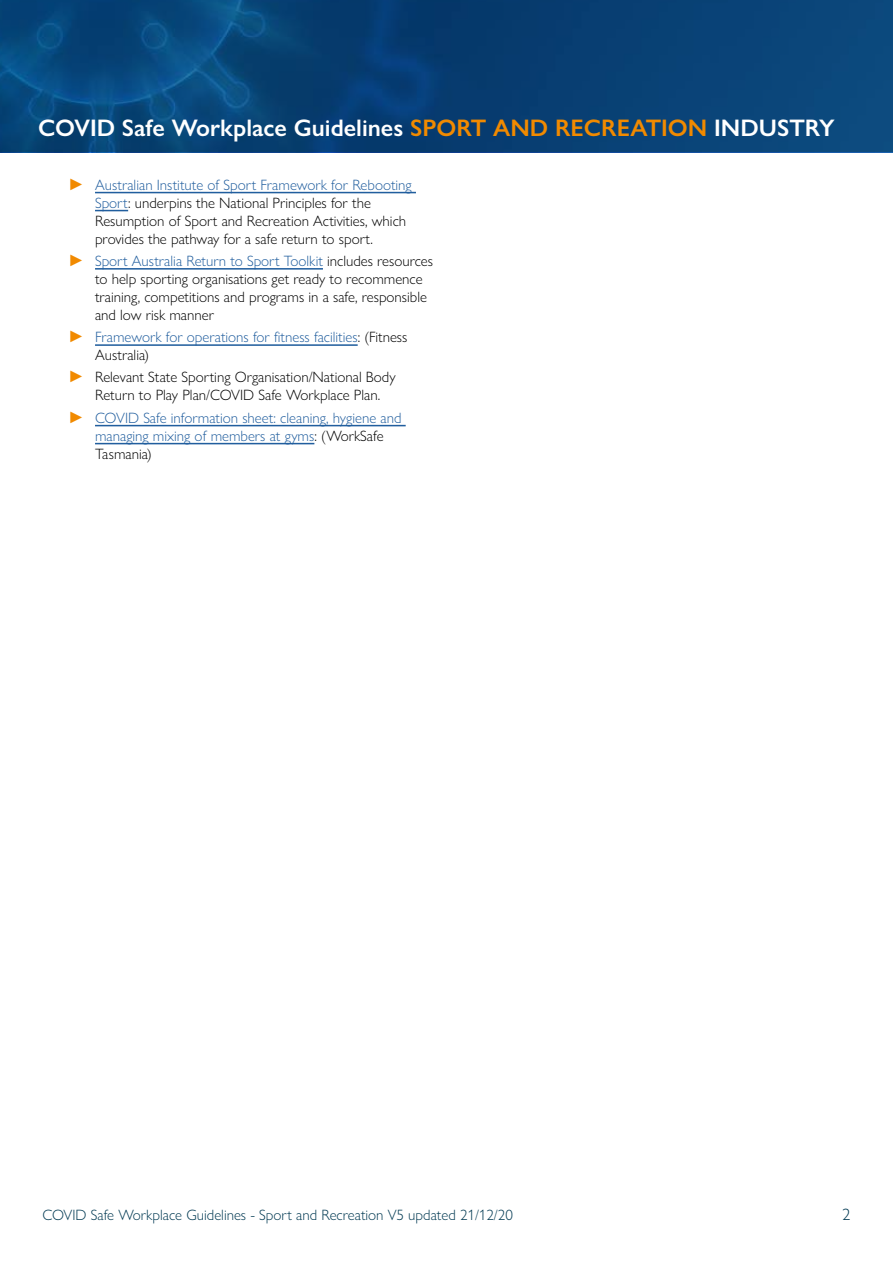
<style>
.page{position:relative;width:893px;height:1263px;background:#fff}
.page>*{position:absolute;margin:0;border:0;box-sizing:border-box;transform-origin:0 0}
.t1{font:600 24px "Gill Sans Nova";color:#fff}
.t2{font:300 16.5px "Gill Sans Nova";color:#003952}
.t3{font:300 15px/18px "Gill Sans Nova";color:#000}
.t4{font:300 15px/18px "Gill Sans Nova";color:#215e9e}
.t5{font:300 15px "Gill Sans Nova";color:#003952}
.s1{color:#f18a00}
.s2{font-weight:500;font-size:16.5px;color:#f18a00}
.s3{color:#215e9e}
.s4{color:#000}
</style>
<div class="page">
<svg style="left:0;top:0;width:893px;height:151px;background:#074276"></svg>
<hr style="left:95px;top:192px;width:321px;height:1px;background:#215e9e">
<hr style="left:95px;top:210px;width:33px;height:1px;background:#215e9e">
<hr style="left:95px;top:268px;width:228px;height:2px;background:#215e9e">
<hr style="left:95px;top:344px;width:263px;height:2px;background:#215e9e">
<hr style="left:95px;top:425px;width:311px;height:1px;background:#215e9e">
<hr style="left:95px;top:443px;width:219px;height:1px;background:#215e9e">
<h1 class="t1" style="left:38px;top:113px;width:798px">COVID Safe Workplace Guidelines <span class="s1">SPORT AND RECREATION</span> INDUSTRY</h1>
<p class="t3" style="left:95px;top:175px;width:318px;text-indent:-27px"><span class="s2">►</span> <span class="s3">Australian Institute of Sport Framework for Rebooting Sport</span>: underpins the National Principles for the Resumption of Sport and Recreation Activities, which provides the pathway for a safe return to sport.</p>
<p class="t3" style="left:95px;top:251px;width:340px;text-indent:-27px"><span class="s2">►</span> <span class="s3">Sport Australia Return to Sport Toolkit</span> includes resources to help sporting organisations get ready to recommence training, competitions and programs in a safe, responsible and low risk manner</p>
<p class="t4" style="left:95px;top:328px;width:314px;text-indent:-27px"><span class="s2">►</span> Framework for operations for fitness facilities<span class="s4">: (Fitness<br>Australia)</span></p>
<p class="t3" style="left:95px;top:368px;width:302px;text-indent:-27px"><span class="s2">►</span> Relevant State Sporting Organisation/National Body<br>Return to Play Plan/COVID Safe Workplace Plan.</p>
<p class="t4" style="left:95px;top:408px;width:308px;text-indent:-27px"><span class="s2">►</span> COVID Safe information sheet: cleaning, hygiene and managing mixing of members at gyms<span class="s4">: (WorkSafe<br>Tasmania)</span></p>
<p class="t5" style="left:43px;top:1206px;width:472px">COVID Safe Workplace Guidelines - Sport and Recreation V5 updated 21/12/20</p>
<p class="t2" style="left:842px;top:1204px;width:10px">2</p>
</div>
